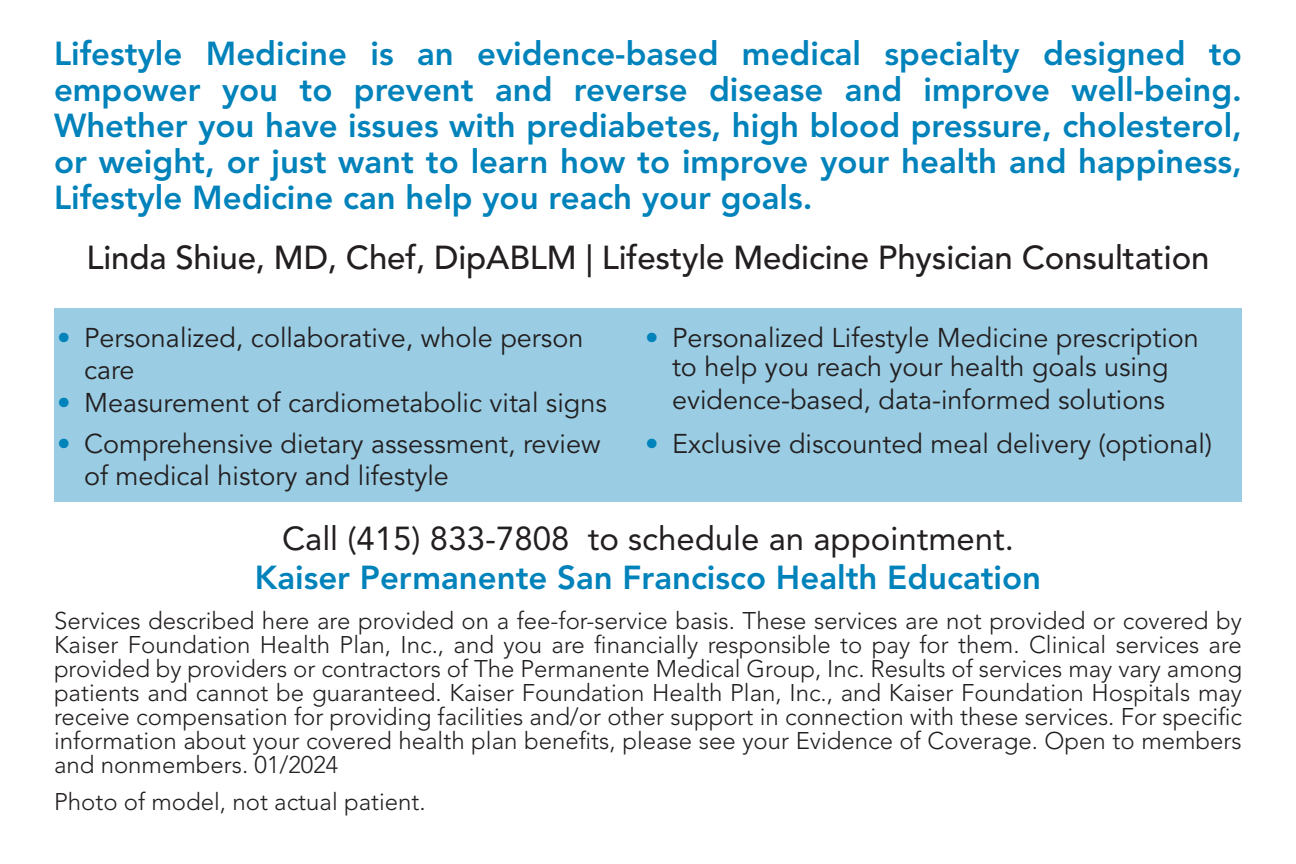
<style>
.page{position:relative;width:1296px;height:864px;background:#fff}
.page>*{position:absolute;margin:0;border:0;box-sizing:border-box;transform-origin:0 0}
.t1{font:800 33px/36px "Avenir LT Std";color:#0082bb;text-align:justify}
.t2{font:500 33px "Avenir LT Std";letter-spacing:-.005em;color:#231f20}
.t3{font:33px "Avenir LT Std";color:#231f20}
.t4{font:27px/32.4px "Avenir LT Std";color:#231f20}
.t5{font:300 24px/24px "Avenir LT Std";color:#231f20;text-align:justify}
.s1{color:#0082bb}
</style>
<div class="page">
<div style="left:54px;top:309px;width:1188px;height:193px;background:#9acde4"></div>
<p class="t1" style="left:54px;top:36px;width:1190px">Lifestyle Medicine is an evidence-based medical specialty designed to empower you to prevent and reverse disease and improve well-being.<br>Whether you have issues with prediabetes, high blood pressure, cholesterol, or weight, or just want to learn how to improve your health and happiness, Lifestyle Medicine can help you reach your goals.</p>
<p class="t2" style="left:87px;top:238px;width:1124px">Linda Shiue, MD, Chef, DipABLM | Lifestyle Medicine Physician Consultation</p>
<p class="t4" style="left:645px;top:324px;width:555px;line-height:29.4px;text-align:center"><span class="s1">•</span> Personalized Lifestyle Medicine prescription to help you reach your health goals using</p>
<p class="t4" style="left:672px;top:384px;width:494px">evidence-based, data-informed solutions</p>
<p class="t4" style="left:645px;top:428px;width:569px"><span class="s1">•</span> Exclusive discounted meal delivery (optional)</p>
<p class="t4" style="left:84px;top:322px;width:501px;text-indent:-27px"><span class="s1">•</span> Personalized, collaborative, whole person care</p>
<p class="t4" style="left:57px;top:387px;width:551px"><span class="s1">•</span> Measurement of cardiometabolic vital signs</p>
<p class="t4" style="left:84px;top:428px;width:518px;text-indent:-27px"><span class="s1">•</span> Comprehensive dietary assessment, review of medical history and lifestyle</p>
<p class="t3" style="left:282px;top:519px;width:733px">Call (415) 833-7808 to schedule an appointment.</p>
<p class="t1" style="left:255px;top:560px;width:788px">Kaiser Permanente San Francisco Health Education</p>
<p class="t5" style="left:54px;top:609px;width:1190px">Services described here are provided on a fee-for-service basis. These services are not provided or covered by Kaiser Foundation Health Plan, Inc., and you are financially responsible to pay for them. Clinical services are provided by providers or contractors of The Permanente Medical Group, Inc. Results of services may vary among patients and cannot be guaranteed. Kaiser Foundation Health Plan, Inc., and Kaiser Foundation Hospitals may receive compensation for providing facilities and/or other support in connection with these services. For specific information about your covered health plan benefits, please see your Evidence of Coverage. Open to members and nonmembers. 01/2024</p>
<p class="t5" style="left:54px;top:790px;width:373px">Photo of model, not actual patient.</p>
</div>
